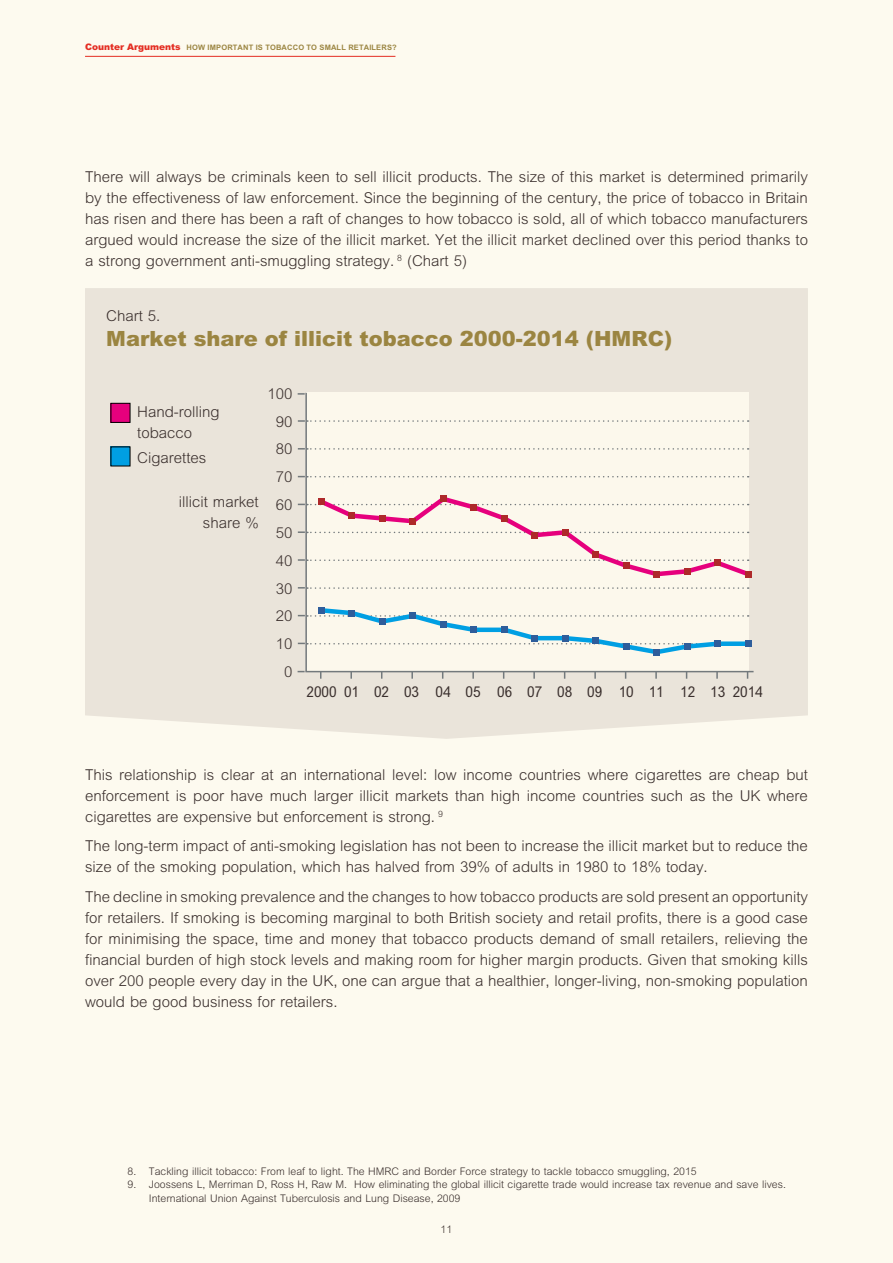
<style>
.page{position:relative;width:893px;height:1263px;background:#fdfaef}
.page>*{position:absolute;margin:0;border:0;box-sizing:border-box;transform-origin:0 0}
.t1{font:900 21px "M Arial";color:#9b8541}
.t2{font:300 15px/21px "M Arial";color:#3a2f2d;text-align:justify}
.t3{font:condensed 15px "M Arial";color:#3a2f2d}
.t4{font:300 10.5px/13.5px "M Arial";color:#3a2f2d}
.t5{font:700 7.5px "M Arial";letter-spacing:.02em;color:#9b8541}
.s1{font-weight:900;font-size:9px;color:#e42d22}
</style>
<div class="page">
<hr style="left:85px;top:56px;width:310px;height:1px;background:#e42d22">
<div style="left:85px;top:288px;width:723px;height:451px;background:#eae4da"></div>
<div style="left:111px;top:403px;width:19px;height:19px;background:#e6007d"></div>
<div style="left:111px;top:403px;width:19px;height:20px;border:1px solid #000"></div>
<div style="left:111px;top:447px;width:19px;height:19px;background:#009fe3"></div>
<div style="left:306px;top:393px;width:443px;height:279px;background:#fcf8ec"></div>
<svg style="left:298px;top:393px;width:7px;height:2px"></svg>
<svg style="left:298px;top:420px;width:451px;height:2px"></svg>
<svg style="left:298px;top:448px;width:451px;height:2px"></svg>
<svg style="left:298px;top:476px;width:451px;height:1px"></svg>
<svg style="left:298px;top:587px;width:451px;height:2px"></svg>
<hr style="left:305px;top:393px;width:2px;height:278px;background:#73797c">
<hr style="left:305px;top:671px;width:449px;height:1px;background:#73797c">
<svg style="left:298px;top:493px;width:456px;height:87px"></svg>
<svg style="left:350px;top:672px;width:2px;height:7px"></svg>
<svg style="left:411px;top:672px;width:2px;height:7px"></svg>
<svg style="left:472px;top:672px;width:2px;height:7px"></svg>
<svg style="left:533px;top:672px;width:2px;height:7px"></svg>
<svg style="left:655px;top:672px;width:2px;height:7px"></svg>
<svg style="left:594px;top:672px;width:2px;height:7px"></svg>
<svg style="left:716px;top:672px;width:2px;height:7px"></svg>
<svg style="left:298px;top:605px;width:455px;height:52px"></svg>
<p class="t5" style="left:85px;top:43px;width:313px"><span class="s1">Counter Arguments</span> HOW IMPORTANT IS TOBACCO TO SMALL RETAILERS?</p>
<p class="t2" style="left:85px;top:166px;width:724px">There will always be criminals keen to sell illicit products. The size of this market is determined primarily by the effectiveness of law enforcement. Since the beginning of the century, the price of tobacco in Britain has risen and there has been a raft of changes to how tobacco is sold, all of which tobacco manufacturers argued would increase the size of the illicit market. Yet the illicit market declined over this period thanks to a strong government anti-smuggling strategy. <sup>8</sup> (Chart 5)</p>
<p class="t2" style="left:106px;top:305px;width:56px">Chart 5.</p>
<h1 class="t1" style="left:106px;top:326px;width:567px">Market share of illicit tobacco 2000-2014 (HMRC)</h1>
<p class="t2" style="left:137px;top:401px;width:84px">Hand-rolling tobacco</p>
<p class="t2" style="left:137px;top:447px;width:71px">Cigarettes</p>
<p class="t2" style="left:179px;top:492px;width:81px;text-align:right">illicit market share %</p>
<p class="t2" style="left:268px;top:380px;width:27px;line-height:27.8px;text-align:right">100<br>90<br>80<br>70<br>60<br>50<br>40<br>30<br>20<br>10<br>0</p>
<p class="t3" style="left:307px;top:683px;width:458px">2000 01 02 03 04 05 06 07 08 09 10 11 12 13 2014</p>
<p class="t2" style="left:85px;top:764px;width:724px">This relationship is clear at an international level: low income countries where cigarettes are cheap but enforcement is poor have much larger illicit markets than high income countries such as the UK where cigarettes are expensive but enforcement is strong. <sup>9</sup></p>
<p class="t2" style="left:85px;top:836px;width:724px">The long-term impact of anti-smoking legislation has not been to increase the illicit market but to reduce the size of the smoking population, which has halved from 39% of adults in 1980 to 18% today.</p>
<p class="t2" style="left:85px;top:886px;width:724px">The decline in smoking prevalence and the changes to how tobacco products are sold present an opportunity for retailers. If smoking is becoming marginal to both British society and retail profits, there is a good case for minimising the space, time and money that tobacco products demand of small retailers, relieving the financial burden of high stock levels and making room for higher margin products. Given that smoking kills over 200 people every day in the UK, one can argue that a healthier, longer-living, non-smoking population would be good business for retailers.</p>
<p class="t4" style="left:128px;top:1164px;width:571px">8. Tackling illicit tobacco: From leaf to light. The HMRC and Border Force strategy to tackle tobacco smuggling, 2015</p>
<p class="t4" style="left:149px;top:1178px;width:639px;text-indent:-21px">9. Joossens L, Merriman D, Ross H, Raw M. How eliminating the global illicit cigarette trade would increase tax revenue and save lives.<br>International Union Against Tuberculosis and Lung Disease, 2009</p>
<p class="t4" style="left:441px;top:1222px;width:13px">11</p>
</div>
